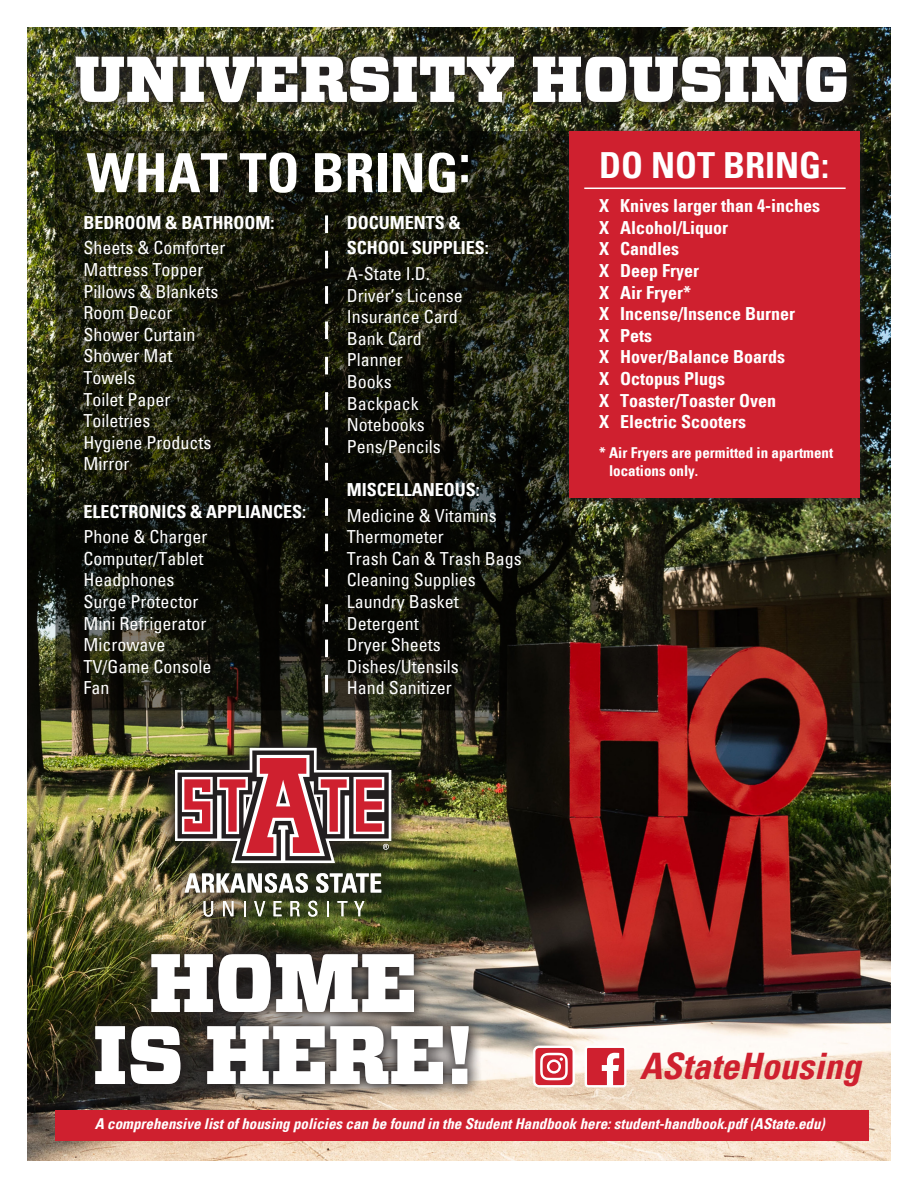
<style>
.page{position:relative;width:918px;height:1188px;background:#fff}
.page>*{position:absolute;margin:0;border:0;box-sizing:border-box;transform-origin:0 0}
.t1{font:900 82.5px "Vitesse";color:#fff}
.t2{font:900 64.5px "Vitesse";color:#fff}
.t3{font:700 condensed 54px "Univers";color:#fff}
.t4{font:italic 700 condensed 36.45px "Univers";color:#cf202f}
.t5{font:700 condensed 36px "Univers";color:#fff}
.t6{font:condensed 18px "Univers";color:#fff}
.t7{font:700 condensed 18px "Univers";color:#fff}
.t8{font:italic 700 condensed 15px "Univers";color:#fff}
.t9{font:700 condensed 15px "Univers";color:#fff}
</style>
<div class="page">
<img style="left:27px;top:27px;width:864px;height:1134px">
<svg style="left:55px;top:232px;width:515px;height:478px;background:#16170c"></svg>
<svg style="left:55px;top:132px;width:506px;height:100px;background:#1f2111"></svg>
<div style="left:534px;top:1047px;width:40px;height:39px;background:#cf202f;border-radius:5px"></div>
<div style="left:533px;top:1046px;width:42px;height:41px;border:2px solid #fff;border-radius:5px"></div>
<svg style="left:540px;top:1053px;width:28px;height:27px"></svg>
<div style="left:586px;top:1047px;width:39px;height:39px;background:#cf202f;border-radius:2px"></div>
<div style="left:585px;top:1046px;width:42px;height:41px;border:2px solid #fff;border-radius:2px"></div>
<svg style="left:602px;top:1053px;width:17px;height:33px"></svg>
<img style="left:561px;top:124px;width:308px;height:382px">
<div style="left:570px;top:132px;width:290px;height:366px;background:#cf202f"></div>
<svg style="left:325px;top:215px;width:3px;height:478px"></svg>
<hr style="left:584px;top:188px;width:262px;height:1px;background:#fff">
<div style="left:55px;top:1110px;width:814px;height:31px;background:#cf202f"></div>
<svg style="left:61px;top:41px;width:800px;height:76px;background:#313123"></svg>
<img style="left:155px;top:728px;width:256px;height:207px">
<svg style="left:185px;top:873px;width:123px;height:20px"></svg>
<svg style="left:316px;top:873px;width:65px;height:20px"></svg>
<svg style="left:204px;top:901px;width:9px;height:16px"></svg>
<svg style="left:223px;top:901px;width:10px;height:15px"></svg>
<svg style="left:244px;top:901px;width:2px;height:15px"></svg>
<svg style="left:254px;top:901px;width:11px;height:15px"></svg>
<svg style="left:274px;top:901px;width:8px;height:15px"></svg>
<svg style="left:290px;top:901px;width:10px;height:15px"></svg>
<svg style="left:308px;top:901px;width:9px;height:16px"></svg>
<svg style="left:327px;top:901px;width:2px;height:15px"></svg>
<svg style="left:337px;top:901px;width:10px;height:15px"></svg>
<svg style="left:354px;top:901px;width:10px;height:15px"></svg>
<svg style="left:175px;top:748px;width:216px;height:115px"></svg>
<svg style="left:81px;top:939px;width:403px;height:160px;background:#47423a"></svg>
<p class="t2" style="left:74px;top:36px;width:776px">UNIVERSITY HOUSING</p>
<p class="t3" style="left:87px;top:140px;width:385px">WHAT TO BRING:</p>
<p class="t7" style="left:84px;top:211px;width:192px">BEDROOM &amp; BATHROOM:</p>
<p class="t6" style="left:84px;top:237px;width:144px">Sheets &amp; Comforter</p>
<p class="t6" style="left:84px;top:258px;width:121px">Mattress Topper</p>
<p class="t6" style="left:84px;top:280px;width:136px">Pillows &amp; Blankets</p>
<p class="t6" style="left:84px;top:301px;width:90px">Room Decor</p>
<p class="t6" style="left:84px;top:323px;width:113px">Shower Curtain</p>
<p class="t6" style="left:84px;top:345px;width:90px">Shower Mat</p>
<p class="t6" style="left:84px;top:366px;width:53px">Towels</p>
<p class="t6" style="left:84px;top:388px;width:88px">Toilet Paper</p>
<p class="t6" style="left:84px;top:409px;width:68px">Toiletries</p>
<p class="t6" style="left:84px;top:431px;width:129px">Hygiene Products</p>
<p class="t6" style="left:84px;top:453px;width:47px">Mirror</p>
<p class="t7" style="left:84px;top:500px;width:224px">ELECTRONICS &amp; APPLIANCES:</p>
<p class="t6" style="left:84px;top:525px;width:126px">Phone &amp; Charger</p>
<p class="t6" style="left:84px;top:547px;width:122px">Computer/Tablet</p>
<p class="t6" style="left:84px;top:569px;width:92px">Headphones</p>
<p class="t6" style="left:84px;top:590px;width:117px">Surge Protector</p>
<p class="t6" style="left:84px;top:612px;width:124px">Mini Refrigerator</p>
<p class="t6" style="left:84px;top:633px;width:83px">Microwave</p>
<p class="t6" style="left:84px;top:655px;width:129px">TV/Game Console</p>
<p class="t6" style="left:84px;top:677px;width:27px">Fan</p>
<p class="t7" style="left:347px;top:211px;width:116px">DOCUMENTS &amp;</p>
<p class="t7" style="left:347px;top:237px;width:144px">SCHOOL SUPPLIES:</p>
<p class="t6" style="left:347px;top:262px;width:84px">A-State I.D.</p>
<p class="t6" style="left:347px;top:284px;width:117px">Driver’s License</p>
<p class="t6" style="left:347px;top:305px;width:112px">Insurance Card</p>
<p class="t6" style="left:347px;top:327px;width:76px">Bank Card</p>
<p class="t6" style="left:347px;top:349px;width:57px">Planner</p>
<p class="t6" style="left:347px;top:370px;width:46px">Books</p>
<p class="t6" style="left:347px;top:392px;width:73px">Backpack</p>
<p class="t6" style="left:347px;top:413px;width:79px">Notebooks</p>
<p class="t6" style="left:347px;top:435px;width:95px">Pens/Pencils</p>
<p class="t7" style="left:347px;top:479px;width:135px">MISCELLANEOUS:</p>
<p class="t6" style="left:347px;top:504px;width:151px">Medicine &amp; Vitamins</p>
<p class="t6" style="left:347px;top:525px;width:98px">Thermometer</p>
<p class="t6" style="left:347px;top:547px;width:176px">Trash Can &amp; Trash Bags</p>
<p class="t6" style="left:347px;top:569px;width:130px">Cleaning Supplies</p>
<p class="t6" style="left:347px;top:590px;width:113px">Laundry Basket</p>
<p class="t6" style="left:347px;top:612px;width:74px">Detergent</p>
<p class="t6" style="left:347px;top:633px;width:95px">Dryer Sheets</p>
<p class="t6" style="left:347px;top:655px;width:113px">Dishes/Utensils</p>
<p class="t6" style="left:347px;top:677px;width:106px">Hand Sanitizer</p>
<p class="t5" style="left:599px;top:143px;width:232px">DO NOT BRING:</p>
<p class="t7" style="left:599px;top:195px;width:222px">X Knives larger than 4-inches</p>
<p class="t7" style="left:599px;top:216px;width:131px">X Alcohol/Liquor</p>
<p class="t7" style="left:599px;top:238px;width:82px">X Candles</p>
<p class="t7" style="left:599px;top:259px;width:101px">X Deep Fryer</p>
<p class="t7" style="left:599px;top:281px;width:93px">X Air Fryer*</p>
<p class="t7" style="left:599px;top:303px;width:197px">X Incense/Insence Burner</p>
<p class="t7" style="left:599px;top:324px;width:55px">X Pets</p>
<p class="t7" style="left:599px;top:346px;width:187px">X Hover/Balance Boards</p>
<p class="t7" style="left:599px;top:367px;width:127px">X Octopus Plugs</p>
<p class="t7" style="left:599px;top:389px;width:178px">X Toaster/Toaster Oven</p>
<p class="t7" style="left:599px;top:411px;width:149px">X Electric Scooters</p>
<p class="t9" style="left:599px;top:444px;width:236px">* Air Fryers are permitted in apartment</p>
<p class="t9" style="left:609px;top:462px;width:91px">locations only.</p>
<p class="t1" style="left:149px;top:928px;width:269px">HOME</p>
<p class="t1" style="left:93px;top:1000px;width:382px">IS HERE!</p>
<p class="t4" style="left:640px;top:1044px;width:223px">AStateHousing</p>
<p class="t8" style="left:95px;top:1115px;width:731px">A comprehensive list of housing policies can be found in the Student Handbook here: student-handbook.pdf (AState.edu)</p>
</div>
